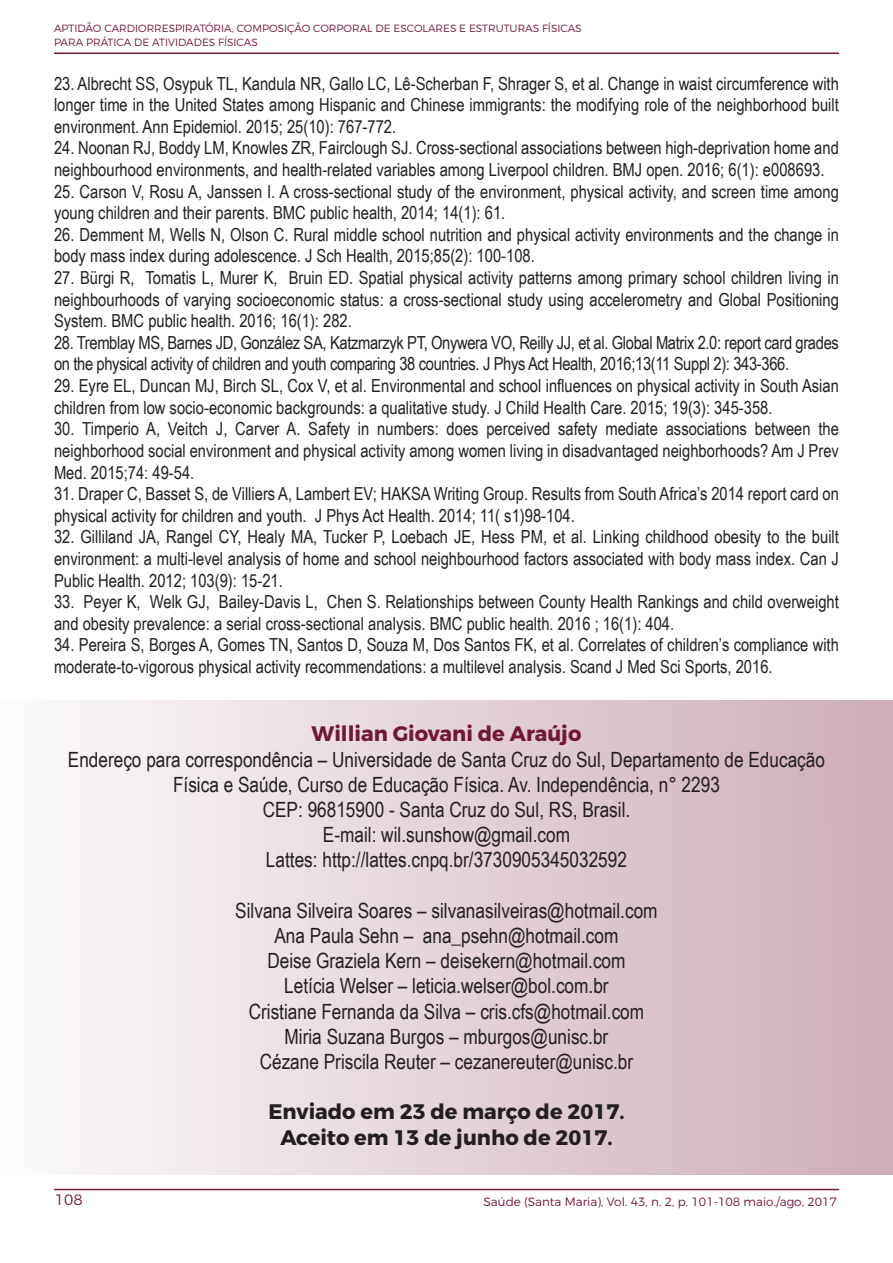
<style>
.page{position:relative;width:893px;height:1263px;background:#fff}
.page>*{position:absolute;margin:0;border:0;box-sizing:border-box;transform-origin:0 0}
.t1{font:21px/25.2px "Arial Narrow";color:#231f20;text-align:center}
.t2{font:700 21px/25.2px "Montserrat";color:#231f20;text-align:center}
.t3{font:700 21px "Montserrat";color:#711834}
.t4{font:18px/21.6px "Arial Narrow";color:#231f20}
.t5{font:18px/21.6px "Arial Narrow";letter-spacing:-.02em;color:#231f20}
.t6{font:300 15px "Montserrat";color:#711834}
.t7{font:300 12px "Montserrat";color:#711834}
.t8{font:300 10.5px/14.4px "Montserrat";color:#711834}
</style>
<div class="page">
<hr style="left:54px;top:53px;width:785px;height:1px;background:#711834">
<hr style="left:54px;top:1189px;width:785px;height:1px;background:#711834">
<div style="left:0;top:700px;width:893px;height:475px;background:linear-gradient(to right,#fdfcfc,#ccadb7)"></div>
<p class="t8" style="left:54px;top:21px;width:529px">APTIDÃO CARDIORRESPIRATÓRIA, COMPOSIÇÃO CORPORAL DE ESCOLARES E ESTRUTURAS FÍSICAS<br>PARA PRÁTICA DE ATIVIDADES FÍSICAS</p>
<p class="t4" style="left:54px;top:72px;width:786px;text-align:justify">23. Albrecht SS, Osypuk TL, Kandula NR, Gallo LC, Lê-Scherban F, Shrager S, et al. Change in waist circumference with longer time in the United States among Hispanic and Chinese immigrants: the modifying role of the neighborhood built environment. Ann Epidemiol. 2015; 25(10): 767-772.</p>
<p class="t4" style="left:54px;top:137px;width:786px">24. Noonan RJ, Boddy LM, Knowles ZR, Fairclough SJ. Cross-sectional associations between high-deprivation home and neighbourhood environments, and health-related variables among Liverpool children. BMJ open. 2016; 6(1): e008693.</p>
<p class="t4" style="left:54px;top:180px;width:786px">25. Carson V, Rosu A, Janssen I. A cross-sectional study of the environment, physical activity, and screen time among young children and their parents. BMC public health, 2014; 14(1): 61.</p>
<p class="t4" style="left:54px;top:223px;width:786px">26. Demment M, Wells N, Olson C. Rural middle school nutrition and physical activity environments and the change in body mass index during adolescence. J Sch Health, 2015;85(2): 100-108.</p>
<p class="t4" style="left:54px;top:266px;width:786px;text-align:justify">27. Bürgi R, Tomatis L, Murer K, Bruin ED. Spatial physical activity patterns among primary school children living in neighbourhoods of varying socioeconomic status: a cross-sectional study using accelerometry and Global Positioning System. BMC public health. 2016; 16(1): 282.</p>
<p class="t5" style="left:54px;top:331px;width:786px">28. Tremblay MS, Barnes JD, González SA, Katzmarzyk PT, Onywera VO, Reilly JJ, et al. Global Matrix 2.0: report card grades on the physical activity of children and youth comparing 38 countries. J Phys Act Health, 2016;13(11 Suppl 2): 343-366.</p>
<p class="t4" style="left:54px;top:374px;width:786px">29. Eyre EL, Duncan MJ, Birch SL, Cox V, et al. Environmental and school influences on physical activity in South Asian children from low socio-economic backgrounds: a qualitative study. J Child Health Care. 2015; 19(3): 345-358.</p>
<p class="t4" style="left:54px;top:417px;width:786px;text-align:justify">30. Timperio A, Veitch J, Carver A. Safety in numbers: does perceived safety mediate associations between the neighborhood social environment and physical activity among women living in disadvantaged neighborhoods? Am J Prev Med. 2015;74: 49-54.</p>
<p class="t4" style="left:54px;top:482px;width:786px">31. Draper C, Basset S, de Villiers A, Lambert EV; HAKSA Writing Group. Results from South Africa’s 2014 report card on physical activity for children and youth. J Phys Act Health. 2014; 11( s1)98-104.</p>
<p class="t4" style="left:54px;top:525px;width:786px;text-align:justify">32. Gilliland JA, Rangel CY, Healy MA, Tucker P, Loebach JE, Hess PM, et al. Linking childhood obesity to the built environment: a multi-level analysis of home and school neighbourhood factors associated with body mass index. Can J Public Health. 2012; 103(9): 15-21.</p>
<p class="t4" style="left:54px;top:590px;width:786px">33. Peyer K, Welk GJ, Bailey-Davis L, Chen S. Relationships between County Health Rankings and child overweight and obesity prevalence: a serial cross-sectional analysis. BMC public health. 2016 ; 16(1): 404.</p>
<p class="t4" style="left:54px;top:633px;width:786px">34. Pereira S, Borges A, Gomes TN, Santos D, Souza M, Dos Santos FK, et al. Correlates of children’s compliance with moderate-to-vigorous physical activity recommendations: a multilevel analysis. Scand J Med Sci Sports, 2016.</p>
<p class="t3" style="left:312px;top:721px;width:271px">Willian Giovani de Araújo</p>
<p class="t1" style="left:68px;top:746px;width:759px">Endereço para correspondência – Universidade de Santa Cruz do Sul, Departamento de Educação Física e Saúde, Curso de Educação Física. Av. Independência, n° 2293<br>CEP: 96815900 - Santa Cruz do Sul, RS, Brasil.<br>E-mail: wil.sunshow@gmail.com<br>Lattes: http://lattes.cnpq.br/3730905345032592</p>
<p class="t1" style="left:235px;top:897px;width:424px">Silvana Silveira Soares – silvanasilveiras@hotmail.com Ana Paula Sehn – ana_psehn@hotmail.com<br>Deise Graziela Kern – deisekern@hotmail.com<br>Letícia Welser – leticia.welser@bol.com.br<br>Cristiane Fernanda da Silva – cris.cfs@hotmail.com Miria Suzana Burgos – mburgos@unisc.br<br>Cézane Priscila Reuter – cezanereuter@unisc.br</p>
<p class="t2" style="left:268px;top:1100px;width:358px">Enviado em 23 de março de 2017.<br>Aceito em 13 de junho de 2017.</p>
<p class="t6" style="left:55px;top:1191px;width:29px">108</p>
<p class="t7" style="left:484px;top:1194px;width:355px">Saúde (Santa Maria), Vol. 43, n. 2, p. 101-108 maio./ago, 2017</p>
</div>
